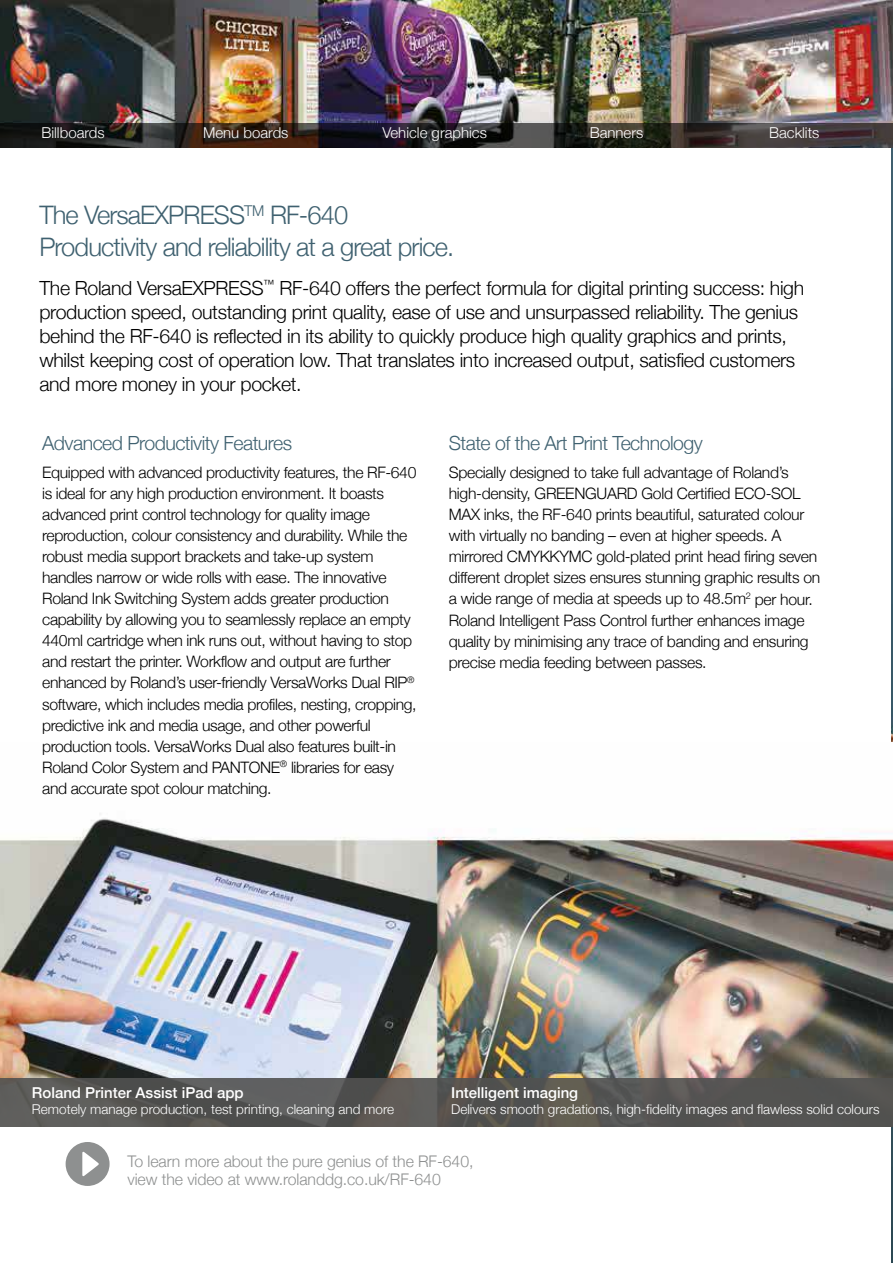
<style>
.page{position:relative;width:893px;height:1263px;background:#fff}
.page>*{position:absolute;margin:0;border:0;box-sizing:border-box;transform-origin:0 0}
.t1{font:300 25.5px/31.5px "Helvetica Neue";letter-spacing:-.035em;color:#3f6170}
.t2{font:300 19.5px/24px "Helvetica Neue";letter-spacing:-.02em;color:#000}
.t3{font:300 19.5px "Helvetica Neue";letter-spacing:-.025em;color:#3f6170}
.t4{font:300 16.05px/18.9px "Helvetica Neue";letter-spacing:-.005em;color:#8e9090}
.t5{font:300 15.75px/21px "Helvetica Neue";letter-spacing:-.025em;color:#000}
.t6{font:300 15px "Helvetica Neue";color:#fff}
.t7{font:500 15px "Helvetica Neue";color:#fff}
.t8{font:300 13.5px "Helvetica Neue";color:#fff}
</style>
<div class="page">
<img style="left:892px;top:148px;width:1px;height:1115px">
<img style="left:0;top:742px;width:893px;height:336px">
<img style="left:0;top:0;width:893px;height:148px">
<div style="left:66px;top:1142px;width:44px;height:44px;background:#8e9090;border-radius:50%"></div>
<svg style="left:82px;top:1152px;width:17px;height:24px"></svg>
<svg style="left:0;top:123px;width:893px;height:24px;background:#2f2927"></svg>
<div style="left:0;top:1078px;width:893px;height:48px;background:linear-gradient(to right,#5a5a58,#545351)"></div>
<p class="t6" style="left:41px;top:120px;width:65px">Billboards</p>
<p class="t6" style="left:203px;top:120px;width:87px">Menu boards</p>
<p class="t6" style="left:382px;top:120px;width:106px">Vehicle graphics</p>
<p class="t6" style="left:590px;top:120px;width:55px">Banners</p>
<p class="t6" style="left:769px;top:120px;width:52px">Backlits</p>
<h1 class="t1" style="left:39px;top:198px;width:416px">The VersaEXPRESS<sup>TM</sup> RF-640<br>Productivity and reliability at a great price.</h1>
<p class="t2" style="left:39px;top:275px;width:766px">The Roland VersaEXPRESS<sup>™</sup> RF-640 offers the perfect formula for digital printing success: high production speed, outstanding print quality, ease of use and unsurpassed reliability. The genius behind the RF-640 is reflected in its ability to quickly produce high quality graphics and prints, whilst keeping cost of operation low. That translates into increased output, satisfied customers and more money in your pocket.</p>
<p class="t3" style="left:42px;top:427px;width:251px">Advanced Productivity Features</p>
<p class="t5" style="left:42px;top:461px;width:376px">Equipped with advanced productivity features, the RF-640 is ideal for any high production environment. It boasts advanced print control technology for quality image reproduction, colour consistency and durability. While the robust media support brackets and take-up system handles narrow or wide rolls with ease. The innovative Roland Ink Switching System adds greater production capability by allowing you to seamlessly replace an empty 440ml cartridge when ink runs out, without having to stop and restart the printer. Workflow and output are further enhanced by Roland’s user-friendly VersaWorks Dual RIP<sup>® </sup>software, which includes media profiles, nesting, cropping, predictive ink and media usage, and other powerful production tools. VersaWorks Dual also features built-in Roland Color System and PANTONE<sup>®</sup> libraries for easy and accurate spot colour matching.</p>
<p class="t3" style="left:449px;top:427px;width:256px">State of the Art Print Technology</p>
<p class="t5" style="left:449px;top:461px;width:373px">Specially designed to take full advantage of Roland’s high-density, GREENGUARD Gold Certified ECO-SOL MAX inks, the RF-640 prints beautiful, saturated colour with virtually no banding – even at higher speeds. A mirrored CMYKKYMC gold-plated print head firing seven different droplet sizes ensures stunning graphic results on a wide range of media at speeds up to 48.5m<sup>2</sup> per hour.<br>Roland Intelligent Pass Control further enhances image quality by minimising any trace of banding and ensuring precise media feeding between passes.</p>
<p class="t7" style="left:32px;top:1081px;width:213px">Roland Printer Assist iPad app</p>
<p class="t8" style="left:32px;top:1098px;width:364px">Remotely manage production, test printing, cleaning and more</p>
<p class="t7" style="left:451px;top:1081px;width:128px">Intelligent imaging</p>
<p class="t8" style="left:451px;top:1098px;width:430px">Delivers smooth gradations, high-fidelity images and flawless solid colours</p>
<p class="t4" style="left:128px;top:1150px;width:347px">To learn more about the pure genius of the RF-640, view the video at www.rolanddg.co.uk/RF-640</p>
</div>
